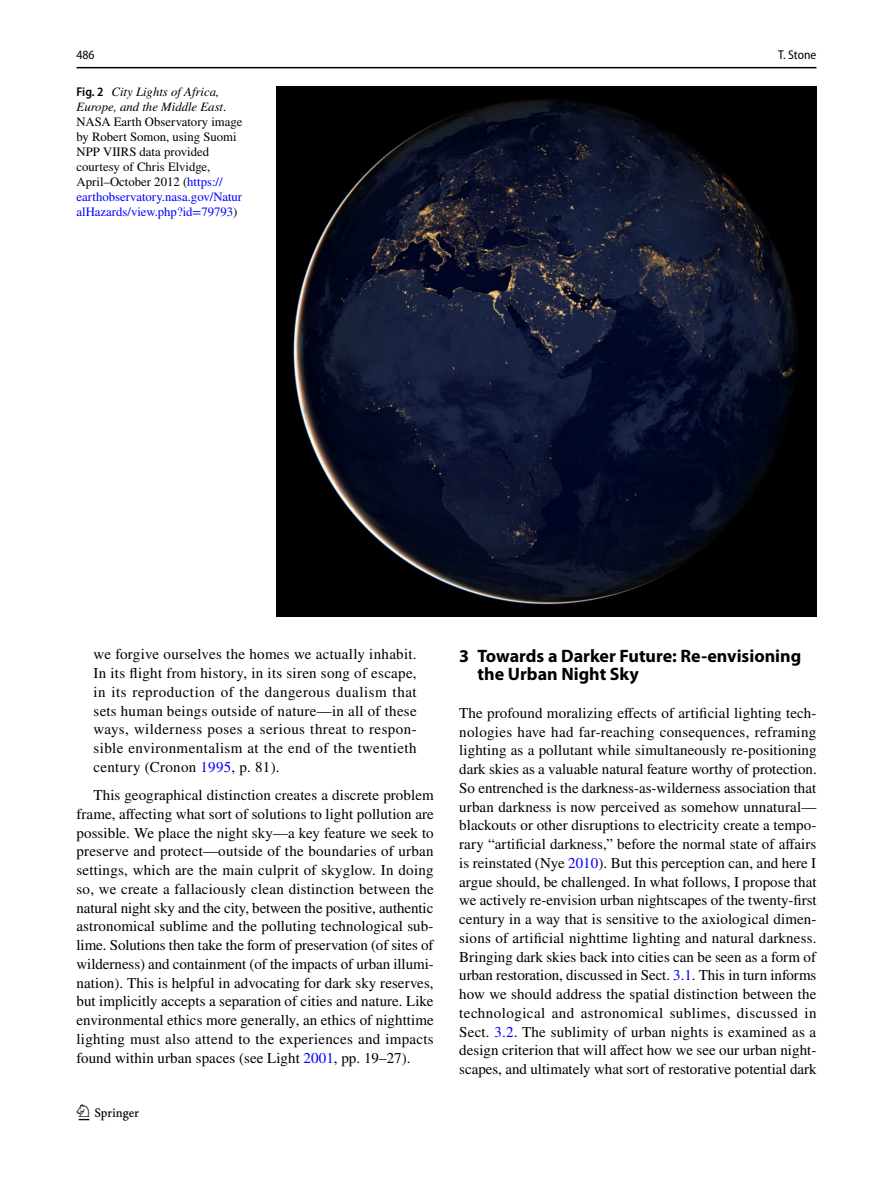
<style>
.page{position:relative;width:893px;height:1187px;background:#fff}
.page>*{position:absolute;margin:0;border:0;box-sizing:border-box;transform-origin:0 0}
.t1{font:22.5px "Springnew";color:#000}
.t2{font:700 18px/18.8px "Myriad Pro";color:#000}
.t3{font:15px/18.8px "STIX";letter-spacing:.005em;color:#000;text-align:justify}
.t4{font:12.75px/15px "STIX";color:#000}
.t5{font:semi-condensed 12.75px "Myriad Pro";color:#000}
.s1{font-family:"Myriad Pro";font-weight:600;font-stretch:semi-condensed}
.s2{font-style:italic}
.s3{color:#00f}
</style>
<div class="page">
<hr style="left:77px;top:67px;width:739px;height:1px;background:#000">
<img style="left:276px;top:87px;width:540px;height:530px">
<p class="t5" style="left:77px;top:48px;width:20px">486</p>
<p class="t5" style="left:778px;top:48px;width:40px">T. Stone</p>
<p class="t4" style="left:77px;top:85px;width:167px"><span class="s1">Fig. 2</span> <span class="s2">City Lights of Africa,<br>Europe, and the Middle East</span>.<br>NASA Earth Observatory image by Robert Somon, using Suomi<br>NPP VIIRS data provided courtesy of Chris Elvidge,<br>April–October 2012 (<span class="s3">https:// earthobservatory.nasa.gov/Natur alHazards/view.php?id=79793</span>)</p>
<p class="t3" style="left:94px;top:646px;width:325px">we forgive ourselves the homes we actually inhabit.<br>In its flight from history, in its siren song of escape, in its reproduction of the dangerous dualism that sets human beings outside of nature—in all of these ways, wilderness poses a serious threat to respon&shy;sible environmentalism at the end of the twentieth century (Cronon <span class="s3">1995</span>, p. 81).</p>
<p class="t3" style="left:77px;top:786px;width:359px;text-indent:17px">This geographical distinction creates a discrete problem frame, affecting what sort of solutions to light pollution are possible. We place the night sky—a key feature we seek to preserve and protect—outside of the boundaries of urban settings, which are the main culprit of skyglow. In doing so, we create a fallaciously clean distinction between the natural night sky and the city, between the positive, authentic astronomical sublime and the polluting technological sub&shy;lime. Solutions then take the form of preservation (of sites of wilderness) and containment (of the impacts of urban illumi&shy;nation). This is helpful in advocating for dark sky reserves, but implicitly accepts a separation of cities and nature. Like environmental ethics more generally, an ethics of nighttime lighting must also attend to the experiences and impacts found within urban spaces (see Light <span class="s3">2001</span>, pp. 19–27).</p>
<h1 class="t1" style="left:79px;top:1104px;width:62px">1 3</h1>
<p class="t2" style="left:478px;top:645px;width:325px;text-indent:-18px">3 Towards a Darker Future: Re‑envisioning the Urban Night Sky</p>
<p class="t3" style="left:459px;top:704px;width:359px">The profound moralizing effects of artificial lighting tech&shy;nologies have had far-reaching consequences, reframing lighting as a pollutant while simultaneously re-positioning dark skies as a valuable natural feature worthy of protection.<br>So entrenched is the darkness-as-wilderness association that urban darkness is now perceived as somehow unnatural— blackouts or other disruptions to electricity create a tempo&shy;rary “artificial darkness,” before the normal state of affairs is reinstated (Nye <span class="s3">2010</span>). But this perception can, and here I argue should, be challenged. In what follows, I propose that we actively re-envision urban nightscapes of the twenty-first century in a way that is sensitive to the axiological dimen&shy;sions of artificial nighttime lighting and natural darkness.<br>Bringing dark skies back into cities can be seen as a form of urban restoration, discussed in Sect. <span class="s3">3.1</span>. This in turn informs how we should address the spatial distinction between the technological and astronomical sublimes, discussed in Sect. <span class="s3">3.2</span>. The sublimity of urban nights is examined as a design criterion that will affect how we see our urban night&shy;scapes, and ultimately what sort of restorative potential dark</p>
</div>
